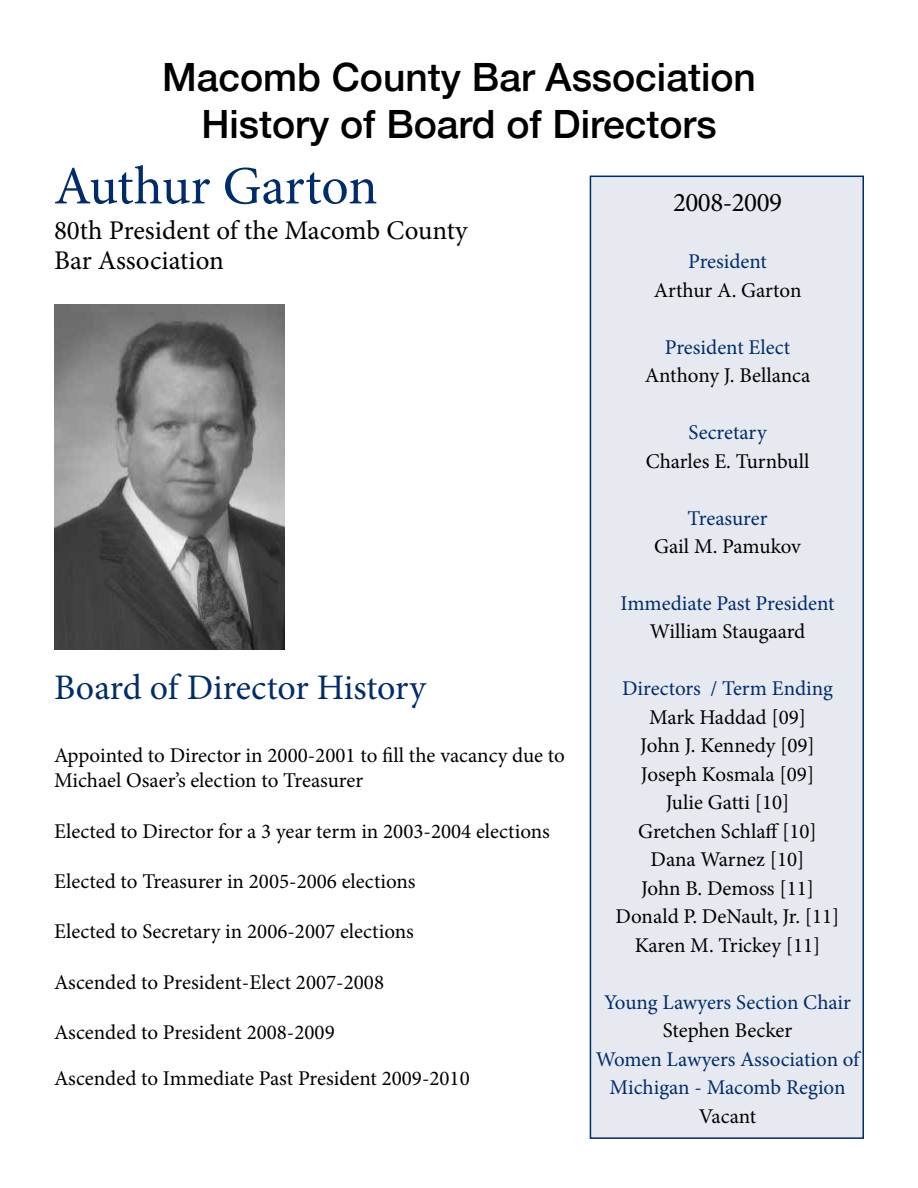
<style>
.page{position:relative;width:918px;height:1188px;background:#fff}
.page>*{position:absolute;margin:0;border:0;box-sizing:border-box;transform-origin:0 0}
.t1{font:54px "Minion Pro";letter-spacing:-.005em;color:#002d6a}
.t2{font:500 39px/46.8px "Helvetica Neue";color:#000;text-align:center}
.t3{font:36px "Minion Pro";letter-spacing:-.005em;color:#002d6a}
.t4{font:27px/30px "Minion Pro";color:#000}
.t5{font:27px "Minion Pro";letter-spacing:-.02em;color:#000}
.t6{font:21px/28.5px "Minion Pro";color:#000}
.t7{font:21px/28.5px "Minion Pro";color:#002d6a;text-align:center}
</style>
<div class="page">
<div style="left:590px;top:176px;width:273px;height:962px;background:#e6eaf0"></div>
<div style="left:590px;top:176px;width:274px;height:963px;border:2px solid #002d6a"></div>
<img style="left:54px;top:305px;width:230px;height:345px">
<h2 class="t2" style="left:162px;top:51px;width:595px">Macomb County Bar Association<br>History of Board of Directors</h2>
<h1 class="t1" style="left:54px;top:150px;width:325px">Authur Garton</h1>
<p class="t4" style="left:54px;top:216px;width:415px">80th President of the Macomb County<br>Bar Association</p>
<h3 class="t3" style="left:54px;top:663px;width:374px">Board of Director History</h3>
<p class="t6" style="left:54px;top:743px;width:512px;line-height:25.2px">Appointed to Director in 2000-2001 to fill the vacancy due to<br>Michael Osaer’s election to Treasurer</p>
<p class="t6" style="left:54px;top:817px;width:497px">Elected to Director for a 3 year term in 2003-2004 elections</p>
<p class="t6" style="left:54px;top:867px;width:363px">Elected to Treasurer in 2005-2006 elections</p>
<p class="t6" style="left:54px;top:917px;width:361px">Elected to Secretary in 2006-2007 elections</p>
<p class="t6" style="left:54px;top:968px;width:332px">Ascended to President-Elect 2007-2008</p>
<p class="t6" style="left:54px;top:1009px;width:417px;line-height:46.2px">Ascended to President 2008-2009<br>Ascended to Immediate Past President 2009-2010</p>
<p class="t5" style="left:673px;top:184px;width:110px">2008-2009</p>
<p class="t7" style="left:688px;top:247px;width:80px">President</p>
<p class="t6" style="left:654px;top:276px;width:149px">Arthur A. Garton</p>
<p class="t7" style="left:665px;top:333px;width:127px">President Elect</p>
<p class="t6" style="left:645px;top:361px;width:167px">Anthony J. Bellanca</p>
<p class="t7" style="left:688px;top:418px;width:80px">Secretary</p>
<p class="t6" style="left:646px;top:447px;width:165px">Charles E. Turnbull</p>
<p class="t7" style="left:688px;top:504px;width:81px">Treasurer</p>
<p class="t6" style="left:654px;top:532px;width:148px">Gail M. Pamukov</p>
<p class="t7" style="left:621px;top:589px;width:215px">Immediate Past President</p>
<p class="t6" style="left:650px;top:618px;width:157px">William Staugaard</p>
<p class="t7" style="left:622px;top:675px;width:212px">Directors / Term Ending</p>
<p class="t6" style="left:616px;top:703px;width:225px;text-align:center">Mark Haddad [09]<br>John J. Kennedy [09]<br>Joseph Kosmala [09]<br>Julie Gatti [10]<br>Gretchen Schlaff [10]<br>Dana Warnez [10]<br>John B. Demoss [11]<br>Donald P. DeNault, Jr. [11]<br>Karen M. Trickey [11]</p>
<p class="t7" style="left:604px;top:988px;width:248px">Young Lawyers Section Chair</p>
<p class="t6" style="left:663px;top:1017px;width:131px">Stephen Becker</p>
<p class="t7" style="left:596px;top:1045px;width:265px">Women Lawyers Association of<br>Michigan - Macomb Region</p>
<p class="t6" style="left:699px;top:1102px;width:59px">Vacant</p>
</div>
